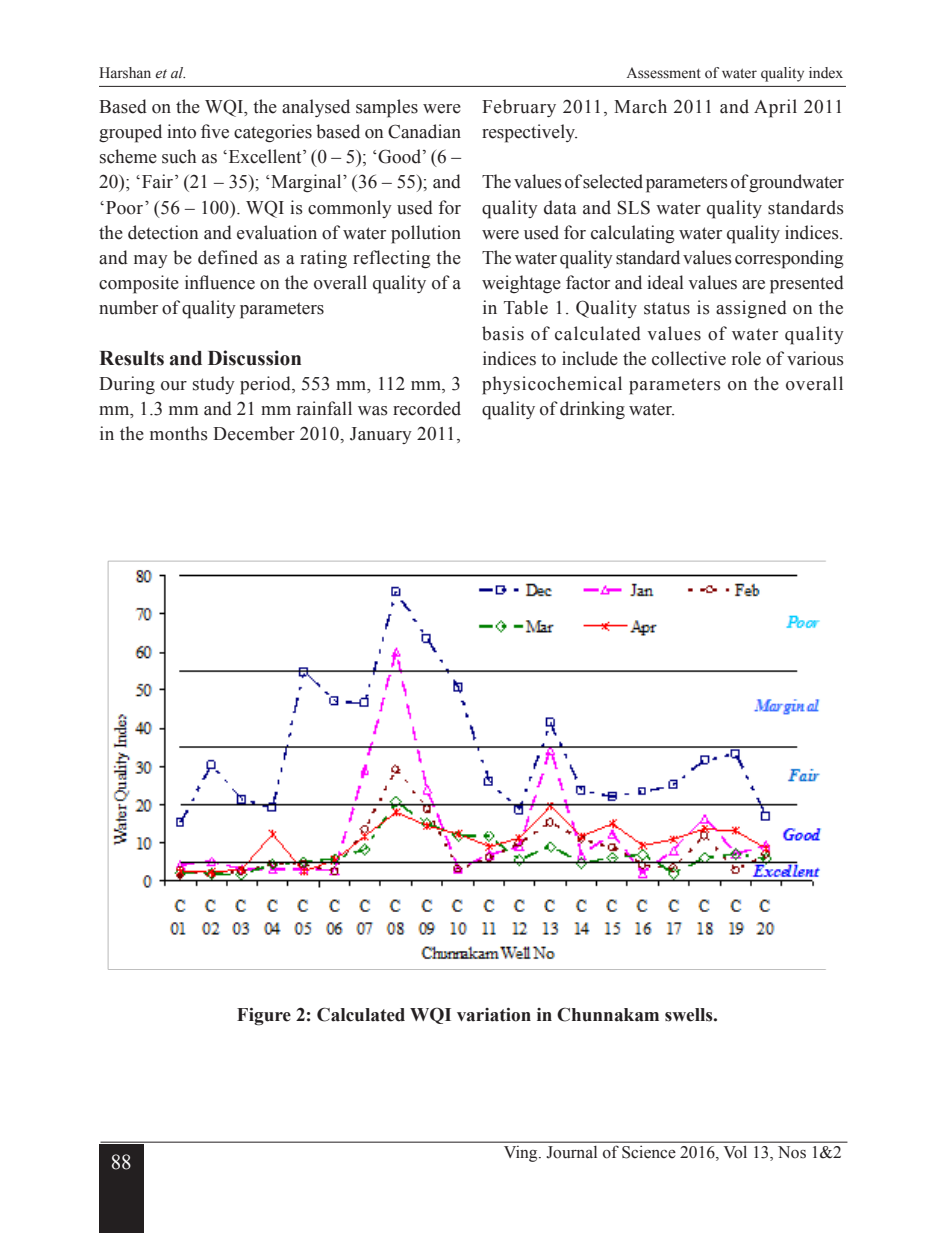
<style>
.page{position:relative;width:943px;height:1241px;background:#fff}
.page>*{position:absolute;margin:0;border:0;box-sizing:border-box;transform-origin:0 0}
.t1{font:700 21px "Times New Roman";color:#231f20}
.t2{font:21px "Times New Roman";color:#fff}
.t3{font:19.25px/25.2px "Times New Roman";letter-spacing:.005em;color:#231f20;text-align:justify}
.t4{font:700 19.25px "Times New Roman";color:#231f20}
.t5{font:19.25px/25.2px "Times New Roman";letter-spacing:.035em;color:#231f20}
.t6{font:17.5px "Times New Roman";color:#231f20}
.t7{font:15.75px "Times New Roman";color:#231f20}
.s1{font-style:italic}
</style>
<div class="page">
<hr style="left:100px;top:1141px;width:747px;height:1px;background:#231f20">
<div style="left:99px;top:1144px;width:44px;height:88px;background:#231f20"></div>
<img style="left:107px;top:560px;width:719px;height:410px">
<hr style="left:99px;top:86px;width:747px;height:1px;background:#231f20">
<p class="t7" style="left:99px;top:62px;width:89px">Harshan <span class="s1">et al.</span></p>
<p class="t7" style="left:626px;top:62px;width:218px">Assessment of water quality index</p>
<p class="t3" style="left:99px;top:93px;width:363px">Based on the WQI, the analysed samples were grouped into five categories based on Canadian scheme such as ‘Excellent’ (0 – 5); ‘Good’ (6 – 20); ‘Fair’ (21 – 35); ‘Marginal’ (36 – 55); and ‘Poor’ (56 – 100). WQI is commonly used for the detection and evaluation of water pollution and may be defined as a rating reflecting the composite influence on the overall quality of a number of quality parameters</p>
<p class="t1" style="left:99px;top:343px;width:204px">Results and Discussion</p>
<p class="t3" style="left:99px;top:370px;width:363px">During our study period, 553 mm, 112 mm, 3 mm, 1.3 mm and 21 mm rainfall was recorded in the months December 2010, January 2011,</p>
<p class="t5" style="left:482px;top:93px;width:363px">February 2011, March 2011 and April 2011 respectively.</p>
<p class="t3" style="left:482px;top:169px;width:363px">The values of selected parameters of groundwater quality data and SLS water quality standards were used for calculating water quality indices.<br>The water quality standard values corresponding weightage factor and ideal values are presented in Table 1. Quality status is assigned on the basis of calculated values of water quality indices to include the collective role of various physicochemical parameters on the overall quality of drinking water.</p>
<p class="t2" style="left:111px;top:1147px;width:22px">88</p>
<p class="t4" style="left:237px;top:1000px;width:482px">Figure 2: Calculated WQI variation in Chunnakam swells.</p>
<p class="t6" style="left:504px;top:1140px;width:340px">Ving. Journal of Science 2016, Vol 13, Nos 1&amp;2</p>
</div>
